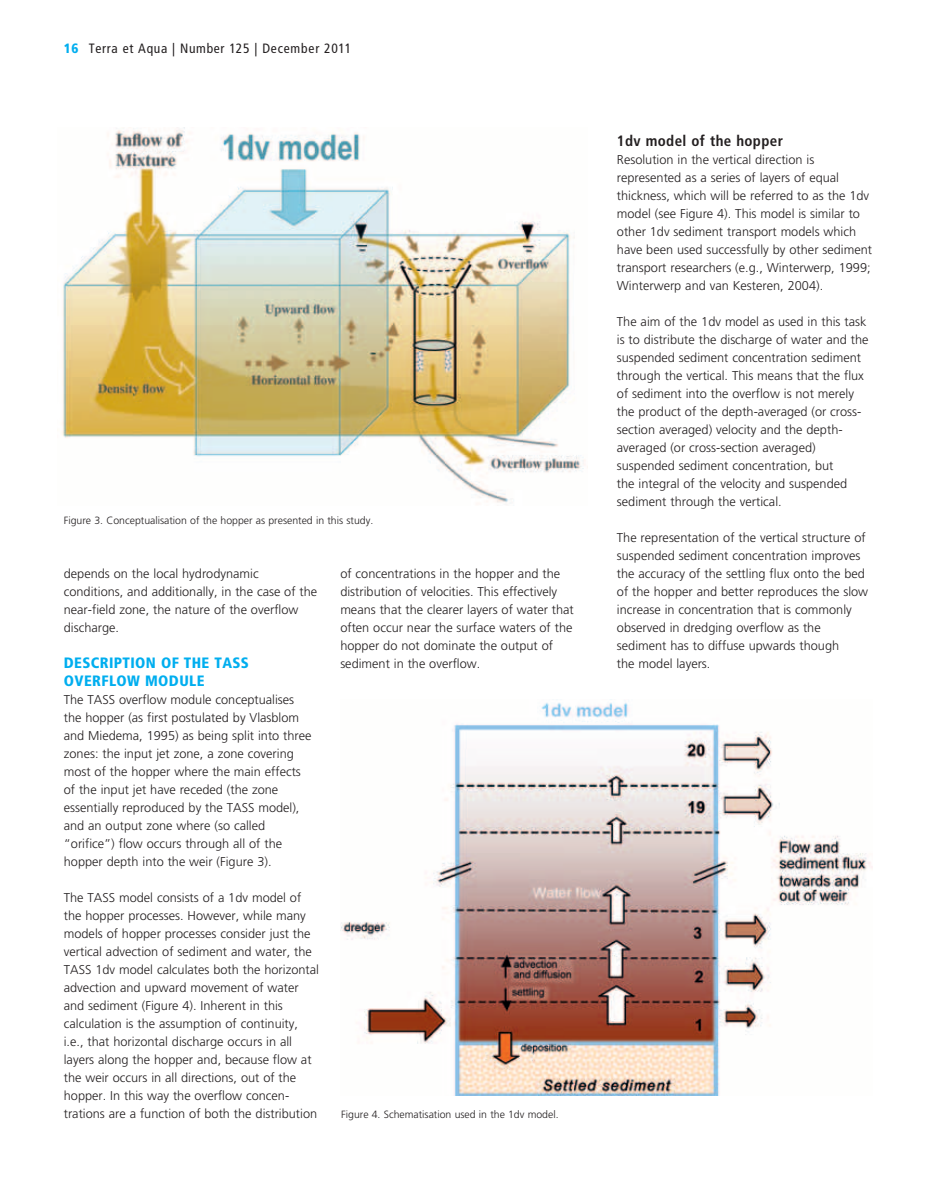
<style>
.page{position:relative;width:936px;height:1191px;background:#fff}
.page>*{position:absolute;margin:0;border:0;box-sizing:border-box;transform-origin:0 0}
.t1{font:900 condensed 15px/18px "Frutiger";letter-spacing:.025em;color:#00aeef}
.t2{font:700 condensed 15px "Frutiger";letter-spacing:.025em;color:#231f20}
.t3{font:condensed 13.5px "Frutiger";letter-spacing:.05em;color:#231f20}
.t4{font:300 12.75px/18px "Frutiger";color:#231f20}
.t5{font:300 10.5px "Frutiger";color:#231f20}
.s1{font-weight:900;color:#00aeef}
</style>
<div class="page">
<img style="left:62px;top:128px;width:523px;height:375px">
<img style="left:340px;top:699px;width:532px;height:396px">
<p class="t3" style="left:64px;top:41px;width:289px"><span class="s1">16</span> Terra et Aqua | Number 125 | December 2011</p>
<p class="t5" style="left:64px;top:514px;width:311px">Figure 3. Conceptualisation of the hopper as presented in this study.</p>
<p class="t4" style="left:64px;top:564px;width:255px">depends on the local hydrodynamic conditions, and additionally, in the case of the near-field zone, the nature of the overflow discharge.</p>
<p class="t1" style="left:64px;top:653px;width:187px">DESCRIPTION OF THE TASS<br>OVERFLOW MODULE</p>
<p class="t4" style="left:64px;top:690px;width:249px">The TASS overflow module conceptualises the hopper (as first postulated by Vlasblom and Miedema, 1995) as being split into three zones: the input jet zone, a zone covering most of the hopper where the main effects of the input jet have receded (the zone essentially reproduced by the TASS model), and an output zone where (so called “orifice”) flow occurs through all of the hopper depth into the weir (Figure 3).</p>
<p class="t4" style="left:64px;top:888px;width:257px">The TASS model consists of a 1dv model of the hopper processes. However, while many models of hopper processes consider just the vertical advection of sediment and water, the TASS 1dv model calculates both the horizontal advection and upward movement of water and sediment (Figure 4). Inherent in this calculation is the assumption of continuity, i.e., that horizontal discharge occurs in all layers along the hopper and, because flow at the weir occurs in all directions, out of the hopper. In this way the overflow concen&shy;trations are a function of both the distribution</p>
<p class="t4" style="left:340px;top:564px;width:235px">of concentrations in the hopper and the distribution of velocities. This effectively means that the clearer layers of water that often occur near the surface waters of the hopper do not dominate the output of sediment in the overflow.</p>
<p class="t5" style="left:341px;top:1108px;width:219px">Figure 4. Schematisation used in the 1dv model.</p>
<p class="t2" style="left:617px;top:131px;width:168px">1dv model of the hopper</p>
<p class="t4" style="left:617px;top:150px;width:257px">Resolution in the vertical direction is represented as a series of layers of equal thickness, which will be referred to as the 1dv model (see Figure 4). This model is similar to other 1dv sediment transport models which have been used successfully by other sediment transport researchers (e.g., Winterwerp, 1999; Winterwerp and van Kesteren, 2004).</p>
<p class="t4" style="left:617px;top:312px;width:253px">The aim of the 1dv model as used in this task is to distribute the discharge of water and the suspended sediment concentration sediment through the vertical. This means that the flux of sediment into the overflow is not merely the product of the depth-averaged (or cross&shy;section averaged) velocity and the depth&shy;averaged (or cross-section averaged) suspended sediment concentration, but<br>the integral of the velocity and suspended sediment through the vertical.</p>
<p class="t4" style="left:617px;top:528px;width:253px">The representation of the vertical structure of suspended sediment concentration improves the accuracy of the settling flux onto the bed of the hopper and better reproduces the slow increase in concentration that is commonly observed in dredging overflow as the sediment has to diffuse upwards though<br>the model layers.</p>
</div>
